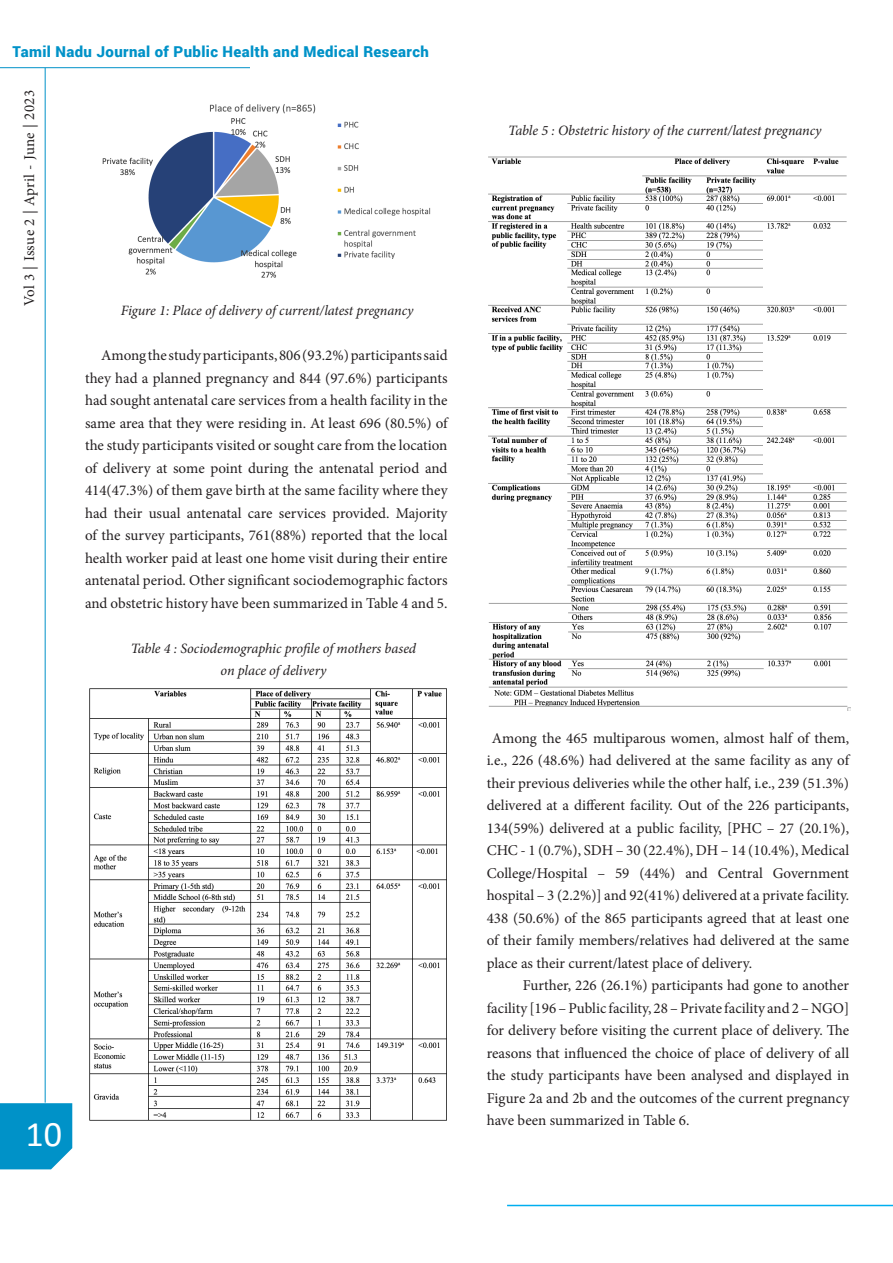
<style>
.page{position:relative;width:893px;height:1263px;background:#fff}
.page>*{position:absolute;margin:0;border:0;box-sizing:border-box;transform-origin:0 0}
.t1{font:36px "Calibri";color:#fff}
.Paragraph_Style_3{font:15px/22.5px "Minion Pro";color:#231f20;text-align:justify}
.t2{font:900 15px "Roboto";letter-spacing:.025em;color:#0092c8}
.Paragraph_Style_3-2{font:15px "Minion Pro";letter-spacing:.02em;color:#231f20}
.Paragraph_Style_3-3{font:italic 14.25px "Minion Pro";letter-spacing:-.005em;color:#231f20}
</style>
<div class="page">
<hr style="left:45px;top:68px;width:1px;height:1035px;background:#0092c8">
<hr style="left:0;top:67px;width:250px;height:1px;background:#0092c8">
<div style="left:0;top:1103px;width:72px;height:66px;background:#0092c8"></div>
<hr style="left:507px;top:1205px;width:386px;height:1px;background:#00aeef">
<img style="left:102px;top:104px;width:329px;height:174px">
<img style="left:89px;top:688px;width:358px;height:433px">
<img style="left:488px;top:156px;width:362px;height:554px">
<p class="t2" style="left:13px;top:41px;width:418px">Tamil Nadu Journal of Public Health and Medical Research</p>
<p class="Paragraph_Style_3-2" style="left:19px;top:306px;width:218px;rotate:-90deg">Vol 3 | Issue 2 | April - June | 2023</p>
<p class="Paragraph_Style_3-3" style="left:121px;top:301px;width:294px">Figure 1: Place of delivery of current/latest pregnancy</p>
<p class="Paragraph_Style_3" style="left:85px;top:344px;width:364px;text-indent:16px">Among the study participants, 806 (93.2%) participants said they had a planned pregnancy and 844 (97.6%) participants had sought antenatal care services from a health facility in the same area that they were residing in. At least 696 (80.5%) of the study participants visited or sought care from the location of delivery at some point during the antenatal period and 414(47.3%) of them gave birth at the same facility where they had their usual antenatal care services provided. Majority of the survey participants, 761(88%) reported that the local health worker paid at least one home visit during their entire antenatal period. Other significant sociodemographic factors and obstetric history have been summarized in Table 4 and 5.</p>
<p class="Paragraph_Style_3-3" style="left:131px;top:638px;width:287px">Table 4 : Sociodemographic profile of mothers based</p>
<p class="Paragraph_Style_3-3" style="left:220px;top:661px;width:108px">on place of delivery</p>
<h1 class="t1" style="left:26px;top:1108px;width:38px">10</h1>
<p class="Paragraph_Style_3-3" style="left:508px;top:121px;width:315px">Table 5 : Obstetric history of the current/latest pregnancy</p>
<p class="Paragraph_Style_3" style="left:487px;top:727px;width:364px;text-indent:5px">Among the 465 multiparous women, almost half of them, i.e., 226 (48.6%) had delivered at the same facility as any of their previous deliveries while the other half, i.e., 239 (51.3%) delivered at a different facility. Out of the 226 participants, 134(59%) delivered at a public facility, [PHC – 27 (20.1%), CHC - 1 (0.7%), SDH – 30 (22.4%), DH – 14 (10.4%), Medical College/Hospital – 59 (44%) and Central Government hospital – 3 (2.2%)] and 92(41%) delivered at a private facility.<br>438 (50.6%) of the 865 participants agreed that at least one of their family members/relatives had delivered at the same place as their current/latest place of delivery.</p>
<p class="Paragraph_Style_3" style="left:487px;top:974px;width:364px;text-indent:36px">Further, 226 (26.1%) participants had gone to another facility [196 – Public facility, 28 – Private facility and 2 – NGO] for delivery before visiting the current place of delivery. The reasons that influenced the choice of place of delivery of all the study participants have been analysed and displayed in Figure 2a and 2b and the outcomes of the current pregnancy have been summarized in Table 6.</p>
</div>
